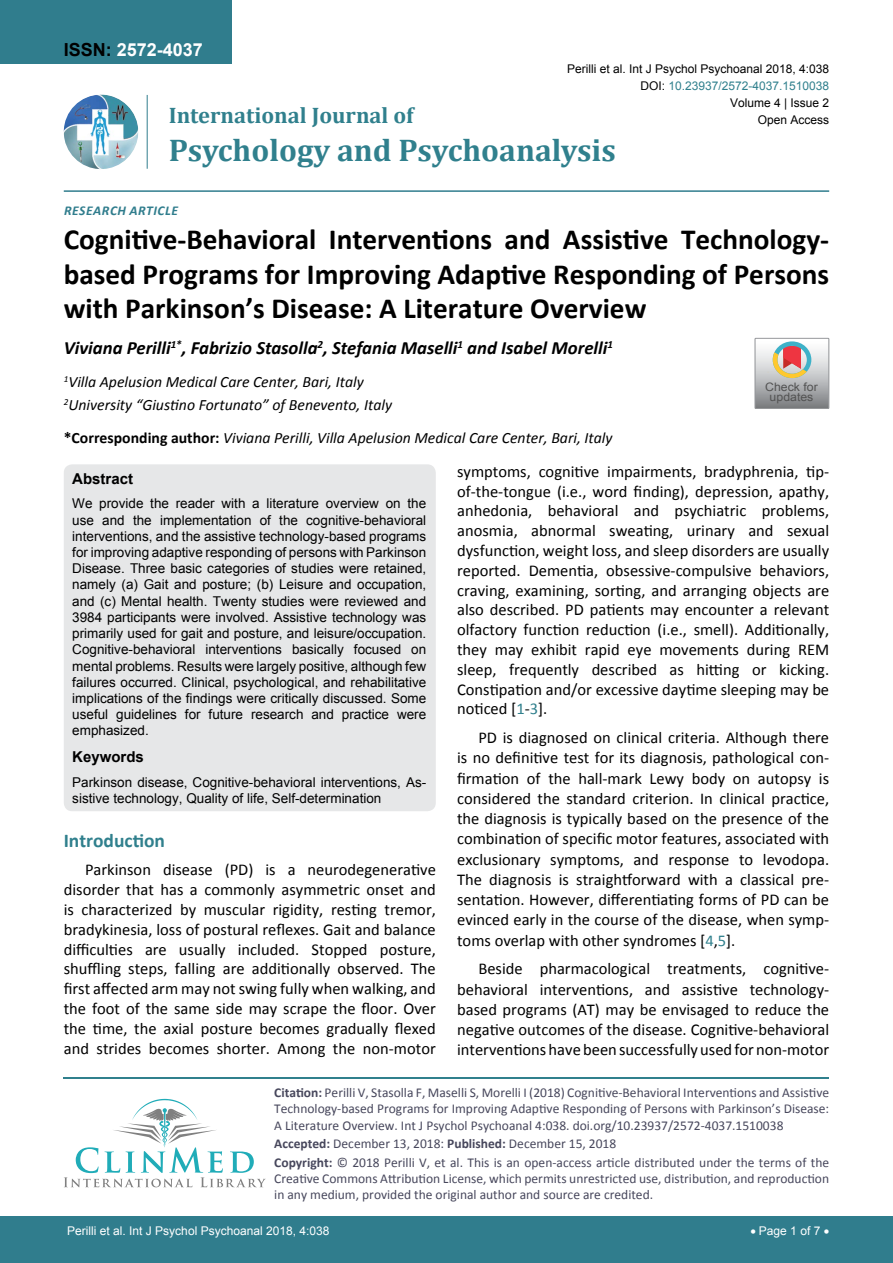
<style>
.page{position:relative;width:893px;height:1263px;background:#fff}
.page>*{position:absolute;margin:0;border:0;box-sizing:border-box;transform-origin:0 0}
.t1{font:700 31.5px "Cambria";color:#30808d}
.t2{font:700 29.25px/34.5px "Calibri";color:#000;text-align:justify}
.t3{font:700 22.5px "Cambria";color:#30808d}
.t4{font:700 19.5px "Calibri";color:#30808d}
.t5{font:italic 700 18.75px "Calibri";color:#000}
.t6{font:700 18px "Arial";color:#fff}
.t7{font:16.5px/19.8px "Calibri";color:#000;text-align:justify}
.t8{font:italic 15.75px/23.1px "Calibri";color:#000}
.t9{font:700 15px "Arial";color:#000}
.t10{font:13.5px/16.2px "Arial";color:#000;text-align:justify}
.t11{font:13.5px/16.2px "Calibri";color:#47475c}
.t12{font:italic 700 13.5px "Calibri";letter-spacing:.04em;color:#307d8d}
.t13{font:12px "Arial";color:#000}
.t14{font:12px "Arial";color:#fff}
.t15{font:12px "Arial";color:#30808d}
.t16{font:11.7px/10.1px "Arial";color:#535353;text-align:center;scale:1.06 1}
.s1{color:#000}
.s2{font-weight:700;font-style:normal}
.s3{color:#30808d}
.s4{font-weight:700}
</style>
<div class="page">
<div style="left:0;top:0;width:231px;height:64px;background:#307d8d"></div>
<img style="left:64px;top:95px;width:74px;height:74px;border-radius:37px">
<hr style="left:147px;top:95px;width:1px;height:74px;background:#307d8d">
<hr style="left:64px;top:190px;width:765px;height:2px;background:#307d8d">
<hr style="left:64px;top:1077px;width:765px;height:1px;background:#30808d">
<svg style="left:64px;top:1099px;width:202px;height:88px"></svg>
<div style="left:0;top:1217px;width:893px;height:46px;background:#307d8d"></div>
<div style="left:64px;top:464px;width:372px;height:347px;background:#e6e7e8;border-radius:9px"></div>
<svg style="left:755px;top:338px;width:74px;height:71px;background:#bcb6b3"></svg>
<p class="t6" style="left:64px;top:38px;width:141px"><span class="s1">ISSN:</span> 2572-4037</p>
<p class="t13" style="left:567px;top:60px;width:264px">Perilli et al. Int J Psychol Psychoanal 2018, 4:038</p>
<h3 class="t3" style="left:169px;top:100px;width:246px">International Journal of</h3>
<h1 class="t1" style="left:169px;top:128px;width:448px">Psychology and Psychoanalysis</h1>
<p class="t12" style="left:64px;top:202px;width:115px">Research Ar ticle</p>
<p class="t15" style="left:640px;top:78px;width:190px"><span class="s1">DOI:</span> 10.23937/2572-4037.1510038</p>
<p class="t13" style="left:758px;top:112px;width:73px">Open Access</p>
<p class="t13" style="left:730px;top:95px;width:101px">Volume 4 | Issue 2</p>
<h2 class="t2" style="left:64px;top:222px;width:767px">Cognitive-Behavioral Interventions and Assistive Technology&shy;based Programs for Improving Adaptive Responding of Persons with Parkinson’s Disease: A Literature Overview</h2>
<p class="t5" style="left:64px;top:336px;width:551px">Viviana Perilli<sup>1*</sup>, Fabrizio Stasolla<sup>2</sup>, Stefania Maselli<sup>1</sup> and Isabel Morelli<sup>1</sup></p>
<p class="t8" style="left:64px;top:369px;width:330px"><sup>1</sup>Villa Apelusion Medical Care Center, Bari, Italy<br><sup>2</sup>University “Giustino Fortunato” of Benevento, Italy</p>
<p class="t8" style="left:64px;top:426px;width:550px"><span class="s2">*Corresponding author:</span> Viviana Perilli, Villa Apelusion Medical Care Center, Bari, Italy</p>
<p class="t9" style="left:72px;top:468px;width:62px">Abstract</p>
<p class="t10" style="left:72px;top:496px;width:356px">We provide the reader with a literature overview on the use and the implementation of the cognitive-behavioral interventions, and the assistive technology-based programs for improving adaptive responding of persons with Parkinson Disease. Three basic categories of studies were retained, namely (a) Gait and posture; (b) Leisure and occupation, and (c) Mental health. Twenty studies were reviewed and 3984 participants were involved. Assistive technology was primarily used for gait and posture, and leisure/occupation.<br>Cognitive-behavioral interventions basically focused on mental problems. Results were largely positive, although few failures occurred. Clinical, psychological, and rehabilitative implications of the findings were critically discussed. Some useful guidelines for future research and practice were emphasized.</p>
<p class="t9" style="left:72px;top:746px;width:73px">Keywords</p>
<p class="t10" style="left:72px;top:774px;width:355px">Parkinson disease, Cognitive-behavioral interventions, As&shy;sistive technology, Quality of life, Self-determination</p>
<p class="t16" style="left:765px;top:382px;width:51px">Check for updates</p>
<p class="t7" style="left:457px;top:461px;width:374px">symptoms, cognitive impairments, bradyphrenia, tip&shy;of-the-tongue (i.e., word finding), depression, apathy, anhedonia, behavioral and psychiatric problems, anosmia, abnormal sweating, urinary and sexual dysfunction, weight loss, and sleep disorders are usually reported. Dementia, obsessive-compulsive behaviors, craving, examining, sorting, and arranging objects are also described. PD patients may encounter a relevant olfactory function reduction (i.e., smell). Additionally, they may exhibit rapid eye movements during REM sleep, frequently described as hitting or kicking.<br>Constipation and/or excessive daytime sleeping may be noticed [<span class="s3">1</span>-<span class="s3">3</span>].</p>
<p class="t7" style="left:457px;top:727px;width:374px;line-height:20.2px;text-indent:21px">PD is diagnosed on clinical criteria. Although there is no definitive test for its diagnosis, pathological con&shy;firmation of the hall-mark Lewy body on autopsy is considered the standard criterion. In clinical practice, the diagnosis is typically based on the presence of the combination of specific motor features, associated with exclusionary symptoms, and response to levodopa.<br>The diagnosis is straightforward with a classical pre&shy;sentation. However, differentiating forms of PD can be evinced early in the course of the disease, when symp&shy;toms overlap with other syndromes [<span class="s3">4</span>,<span class="s3">5</span>].</p>
<p class="t7" style="left:457px;top:959px;width:374px;line-height:20.2px;text-indent:21px">Beside pharmacological treatments, cognitive&shy;behavioral interventions, and assistive technology&shy;based programs (AT) may be envisaged to reduce the negative outcomes of the disease. Cognitive-behavioral interventions have been successfully used for non-motor</p>
<p class="t4" style="left:64px;top:828px;width:103px">Introduction</p>
<p class="t7" style="left:64px;top:860px;width:374px;text-indent:21px">Parkinson disease (PD) is a neurodegenerative disorder that has a commonly asymmetric onset and is characterized by muscular rigidity, resting tremor, bradykinesia, loss of postural reflexes. Gait and balance difficulties are usually included. Stopped posture, shuffling steps, falling are additionally observed. The first affected arm may not swing fully when walking, and the foot of the same side may scrape the floor. Over the time, the axial posture becomes gradually flexed and strides becomes shorter. Among the non-motor</p>
<p class="t11" style="left:274px;top:1084px;width:556px;text-align:justify"><span class="s4">Citation:</span> Perilli V, Stasolla F, Maselli S, Morelli I (2018) Cognitive-Behavioral Interventions and Assistive Technology-based Programs for Improving Adaptive Responding of Persons with Parkinson’s Disease:<br>A Literature Overview. Int J Psychol Psychoanal 4:038. doi.org/10.23937/2572-4037.1510038</p>
<p class="t11" style="left:274px;top:1134px;width:556px;line-height:18.6px"><span class="s4">Accepted:</span> December 13, 2018: <span class="s4">Published:</span> December 15, 2018<br><span class="s4">Copyright:</span> © 2018 Perilli V, et al. This is an open-access article distributed under the terms of the</p>
<p class="t11" style="left:274px;top:1170px;width:556px">Creative Commons Attribution License, which permits unrestricted use, distribution, and reproduction in any medium, provided the original author and source are credited.</p>
<p class="t14" style="left:67px;top:1223px;width:264px">Perilli et al. Int J Psychol Psychoanal 2018, 4:038</p>
<p class="t14" style="left:750px;top:1223px;width:80px">• Page 1 of 7 •</p>
</div>
